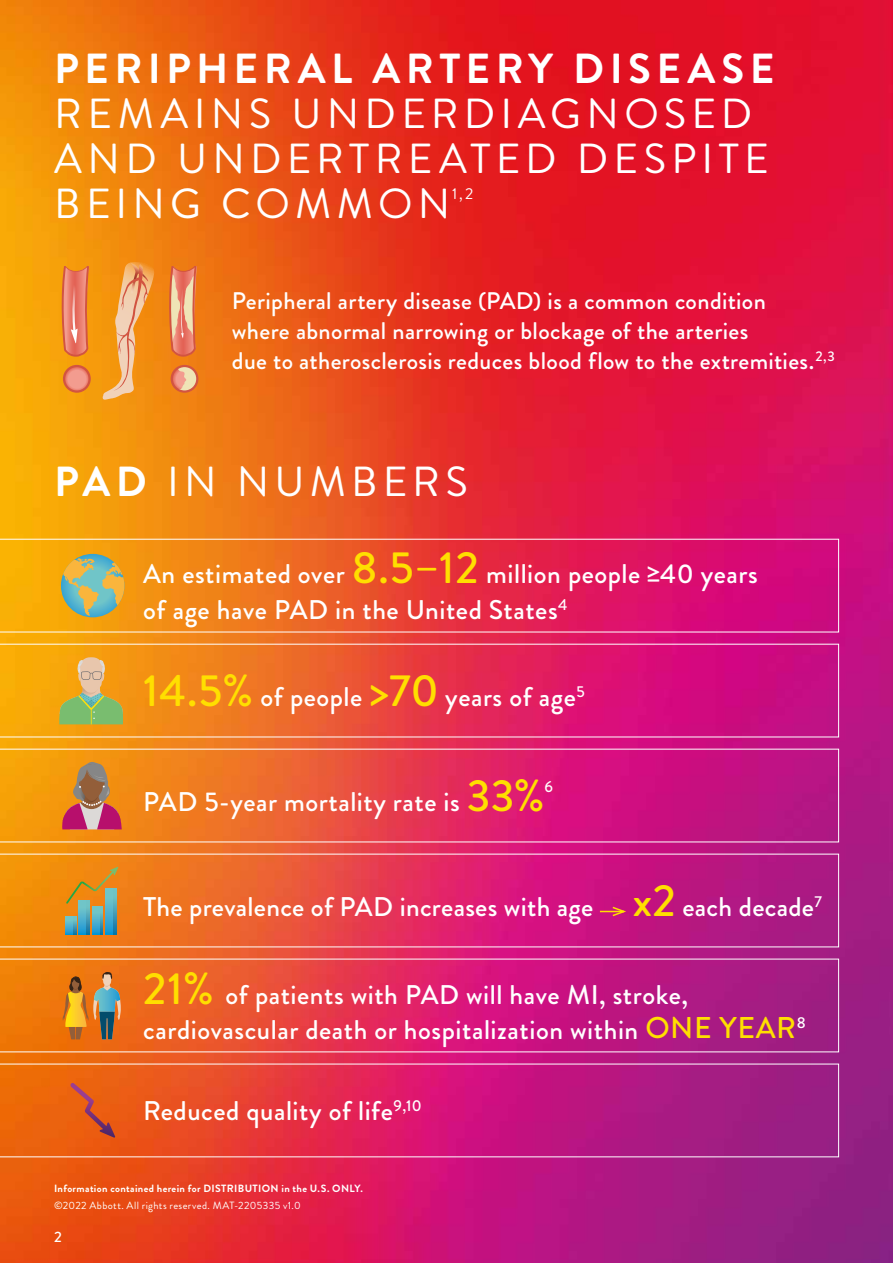
<style>
.page{position:relative;width:893px;height:1263px;background:#fff}
.page>*{position:absolute;margin:0;border:0;box-sizing:border-box;transform-origin:0 0}
.t1{font:42px/45px "Brandon Grotesque";letter-spacing:.125em;color:#fff}
.t2{font:700 42px "Brandon Grotesque";letter-spacing:.13em;color:#fff}
.t3{font:500 27px/36px "Brandon Grotesque";letter-spacing:.02em;color:#fff}
.t4{font:500 24px/30px "Brandon Grotesque";letter-spacing:.015em;color:#fff}
.t5{font:15.75px "Brandon Grotesque";color:#fff}
.t6{font:500 15.75px "Brandon Grotesque";color:#fff}
.t7{font:500 15px "Brandon Grotesque";color:#fff}
.t8{font:700 10.5px "Brandon Grotesque";letter-spacing:.035em;color:#fff}
.t9{font:10.5px "Brandon Grotesque";letter-spacing:.04em;color:#fff}
.s1{font-weight:700}
.s2{font-size:45px;color:#ffdf00}
.s3{font-size:30px;color:#ffdf00}
</style>
<div class="page">
<img style="left:0;top:0;width:893px;height:1263px">
<svg style="left:0;top:854px;width:839px;height:93px;background:#d83f59"></svg>
<svg style="left:65px;top:916px;width:9px;height:18px"></svg>
<svg style="left:79px;top:904px;width:8px;height:30px"></svg>
<svg style="left:92px;top:907px;width:8px;height:27px"></svg>
<svg style="left:105px;top:904px;width:9px;height:30px"></svg>
<svg style="left:66px;top:867px;width:52px;height:37px;background:#d69029"></svg>
<svg style="left:74px;top:916px;width:2px;height:18px"></svg>
<svg style="left:87px;top:901px;width:2px;height:33px"></svg>
<svg style="left:100px;top:907px;width:3px;height:27px"></svg>
<svg style="left:114px;top:888px;width:2px;height:46px"></svg>
<svg style="left:600px;top:905px;width:28px;height:12px"></svg>
<svg style="left:0;top:539px;width:839px;height:93px;background:#e64941"></svg>
<svg style="left:61px;top:554px;width:63px;height:63px"></svg>
<svg style="left:63px;top:558px;width:61px;height:57px;background:#a6b481"></svg>
<svg style="left:0;top:644px;width:839px;height:93px;background:#e3474d"></svg>
<svg style="left:59px;top:656px;width:64px;height:68px;background:#c4b152"></svg>
<svg style="left:0;top:749px;width:839px;height:93px;background:#de4455"></svg>
<svg style="left:62px;top:762px;width:60px;height:67px;background:#c47250"></svg>
<svg style="left:0;top:959px;width:839px;height:93px;background:#d2365c"></svg>
<svg style="left:62px;top:972px;width:59px;height:67px;background:#bd833d"></svg>
<svg style="left:0;top:1064px;width:839px;height:93px;background:#cd2f5c"></svg>
<svg style="left:70px;top:1083px;width:45px;height:55px;background:#d95820"></svg>
<svg style="left:63px;top:365px;width:28px;height:28px"></svg>
<svg style="left:171px;top:365px;width:27px;height:29px"></svg>
<svg style="left:102px;top:262px;width:54px;height:138px;background:#f09f40"></svg>
<svg style="left:62px;top:266px;width:27px;height:91px;background:#e98162"></svg>
<svg style="left:168px;top:265px;width:29px;height:92px;background:#e89168"></svg>
<h1 class="t2" style="left:54px;top:40px;width:722px">PERIPHERAL ARTERY DISEASE</h1>
<h1 class="t1" style="left:54px;top:92px;width:716px">REMAINS UNDERDIAGNOSED<br>AND UNDERTREATED DESPITE<br>BEING COMMON</h1>
<p class="t5" style="left:452px;top:183px;width:23px">1,2</p>
<p class="t4" style="left:232px;top:286px;width:604px">Peripheral artery disease (PAD) is a common condition<br>where abnormal narrowing or blockage of the arteries<br>due to atherosclerosis reduces blood flow to the extremities.<sup>2,3</sup></p>
<h1 class="t1" style="left:54px;top:460px;width:415px"><span class="s1">PAD</span> IN NUMBERS</h1>
<p class="t3" style="left:143px;top:556px;width:616px">An estimated over <span class="s2">8.5–12</span> million people ≥40 years of age have PAD in the United States<sup>4</sup></p>
<p class="t3" style="left:143px;top:679px;width:443px"><span class="s2">14.5%</span> of people <span class="s2">&gt;70</span> years of age<sup>5</sup></p>
<p class="t3" style="left:143px;top:784px;width:403px">PAD 5-year mortality rate is <span class="s2">33%</span></p>
<p class="t6" style="left:545px;top:775px;width:10px">6</p>
<p class="t3" style="left:143px;top:889px;width:680px">The prevalence of PAD increases with age <span class="s2">x2</span> each decade<sup>7</sup></p>
<p class="t3" style="left:143px;top:978px;width:664px;line-height:34.5px"><span class="s2">21%</span> of patients with PAD will have MI, stroke, cardiovascular death or hospitalization within <span class="s3">ONE YEAR</span><sup>8</sup></p>
<p class="t3" style="left:143px;top:1093px;width:280px">Reduced quality of life<sup>9,10</sup></p>
<p class="t8" style="left:54px;top:1181px;width:310px">Information contained herein for DISTRIBUTION in the U.S. ONLY.</p>
<p class="t9" style="left:54px;top:1198px;width:248px">©2022 Abbott. All rights reserved. MAT-2205335 v1.0</p>
<p class="t7" style="left:54px;top:1226px;width:9px">2</p>
</div>
